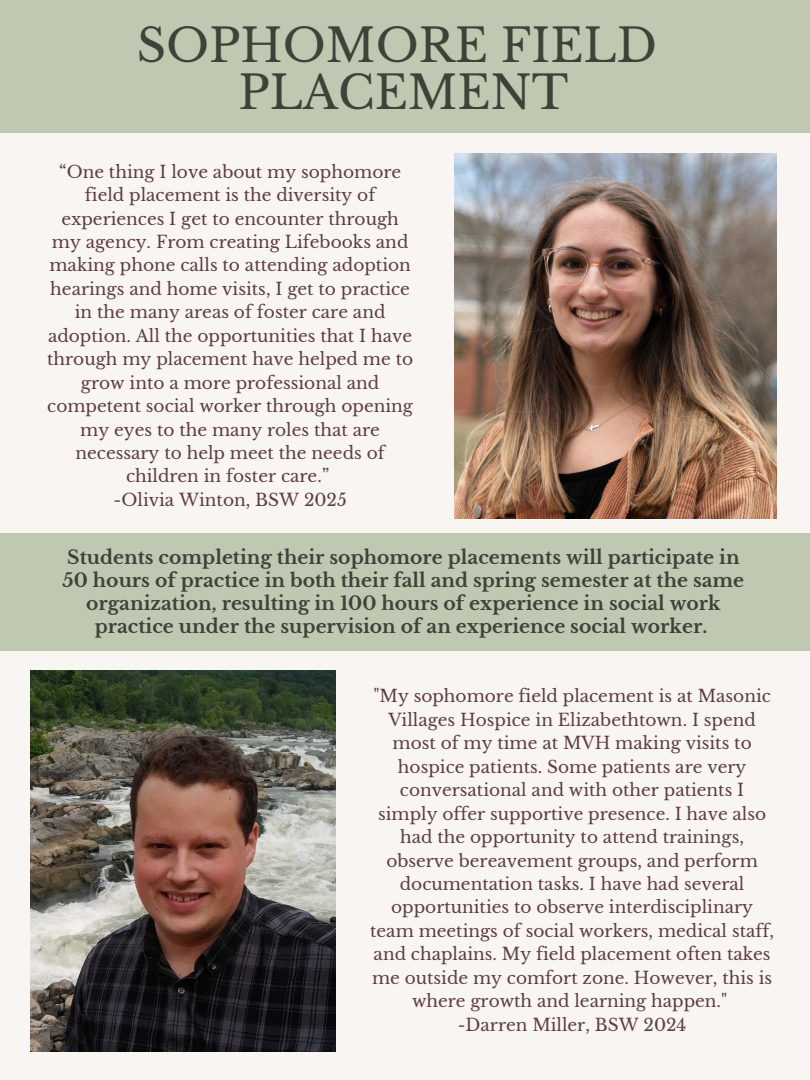
<style>
.page{position:relative;width:810px;height:1080px;background:#f9f5f2}
.page>*{position:absolute;margin:0;border:0;box-sizing:border-box;transform-origin:0 0}
.t1{font:45.62px/46.9px "Libre Baskerville";color:#3e433a;text-align:center}
.t2{font:700 18.75px/22.9px "Libre Baskerville";color:#3e433a;text-align:center}
.t3{font:16.94px/23.4px "Libre Baskerville";color:#5d3d41;text-align:center}
</style>
<div class="page">
<img style="left:455px;top:154px;width:321px;height:364px">
<img style="left:31px;top:671px;width:305px;height:380px">
<div style="left:0;top:534px;width:810px;height:117px;background:#bfc8b0"></div>
<div style="left:0;top:0;width:810px;height:133px;background:#bfc8b0"></div>
<h1 class="t1" style="left:137px;top:23px;width:522px">SOPHOMORE FIELD<br>PLACEMENT</h1>
<p class="t3" style="left:47px;top:160px;width:368px">“One thing I love about my sophomore field placement is the diversity of experiences I get to encounter through my agency. From creating Lifebooks and making phone calls to attending adoption hearings and home visits, I get to practice in the many areas of foster care and adoption. All the opportunities that I have through my placement have helped me to grow into a more professional and competent social worker through opening my eyes to the many roles that are necessary to help meet the needs of children in foster care.”<br>-Olivia Winton, BSW 2025</p>
<p class="t2" style="left:63px;top:546px;width:683px">Students completing their sophomore placements will participate in 50 hours of practice in both their fall and spring semester at the same organization, resulting in 100 hours of experience in social work practice under the supervision of an experience social worker.</p>
<p class="t3" style="left:370px;top:685px;width:405px">"My sophomore field placement is at Masonic Villages Hospice in Elizabethtown. I spend most of my time at MVH making visits to hospice patients. Some patients are very conversational and with other patients I simply offer supportive presence. I have also had the opportunity to attend trainings, observe bereavement groups, and perform documentation tasks. I have had several opportunities to observe interdisciplinary team meetings of social workers, medical staff, and chaplains. My field placement often takes me outside my comfort zone. However, this is where growth and learning happen."<br>-Darren Miller, BSW 2024</p>
</div>
